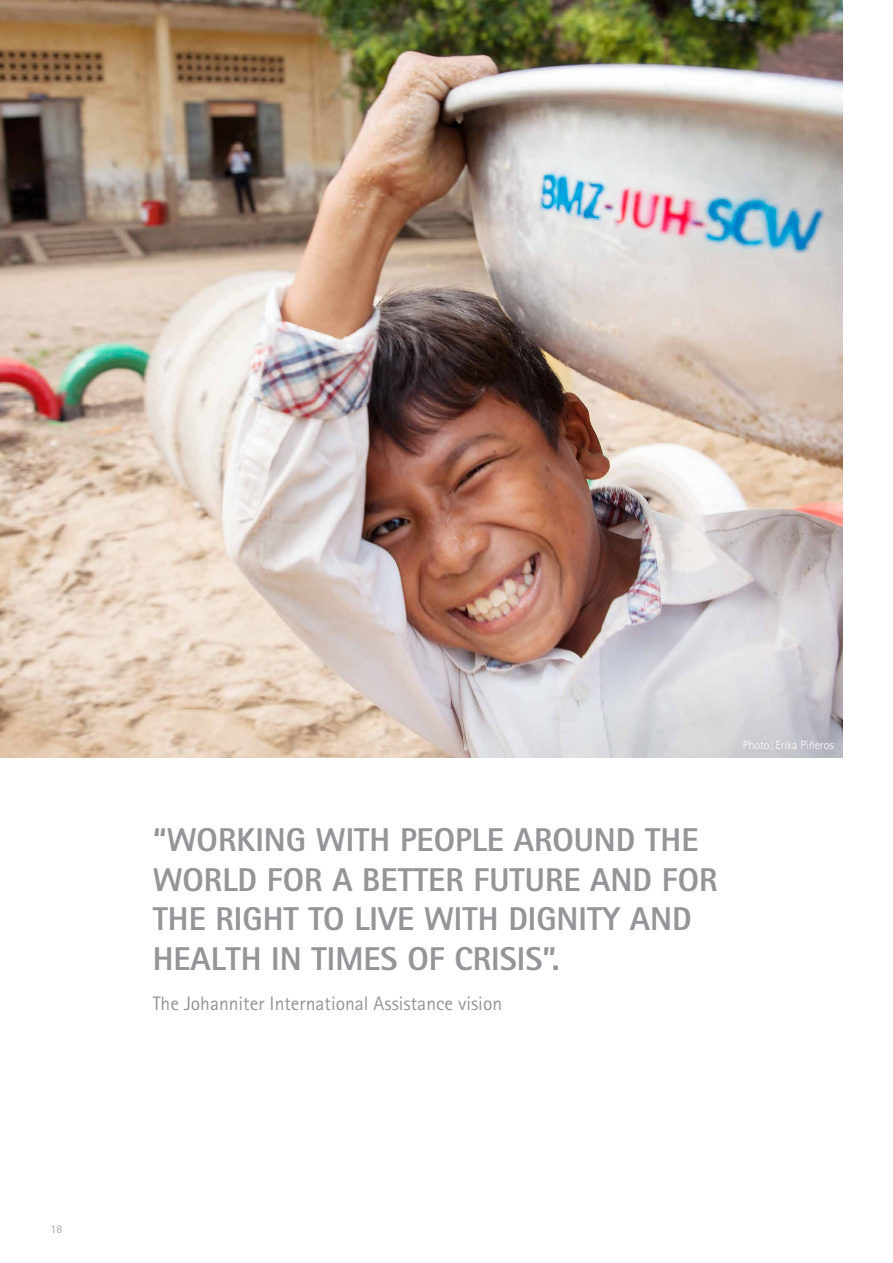
<style>
.page{position:relative;width:893px;height:1263px;background:#fff}
.page>*{position:absolute;margin:0;border:0;box-sizing:border-box;transform-origin:0 0}
.t1{font:800 33px/39.6px "Rotis Sans Serif Std";color:#939598}
.Einleitung___H1_Graf{font:19.5px "Rotis Sans Serif Std";color:#939598}
.Fotograf{font:300 12px "Rotis Sans Serif";color:#fff}
.t2{font:12px "Rotis Sans Serif Std";color:#a7a9ac}
</style>
<div class="page">
<img style="left:0;top:0;width:842px;height:758px">
<p class="t2" style="left:51px;top:1222px;width:13px">18</p>
<p class="Fotograf" style="left:743px;top:738px;width:93px">Photo: Erika Piñeros</p>
<h2 class="t1" style="left:153px;top:819px;width:566px">“WORKING WITH PEOPLE AROUND THE<br>WORLD FOR A BETTER FUTURE AND FOR<br>THE RIGHT TO LIVE WITH DIGNITY AND<br>HEALTH IN TIMES OF CRISIS”.</h2>
<p class="Einleitung___H1_Graf" style="left:153px;top:992px;width:351px">The Johanniter International Assistance vision</p>
</div>
